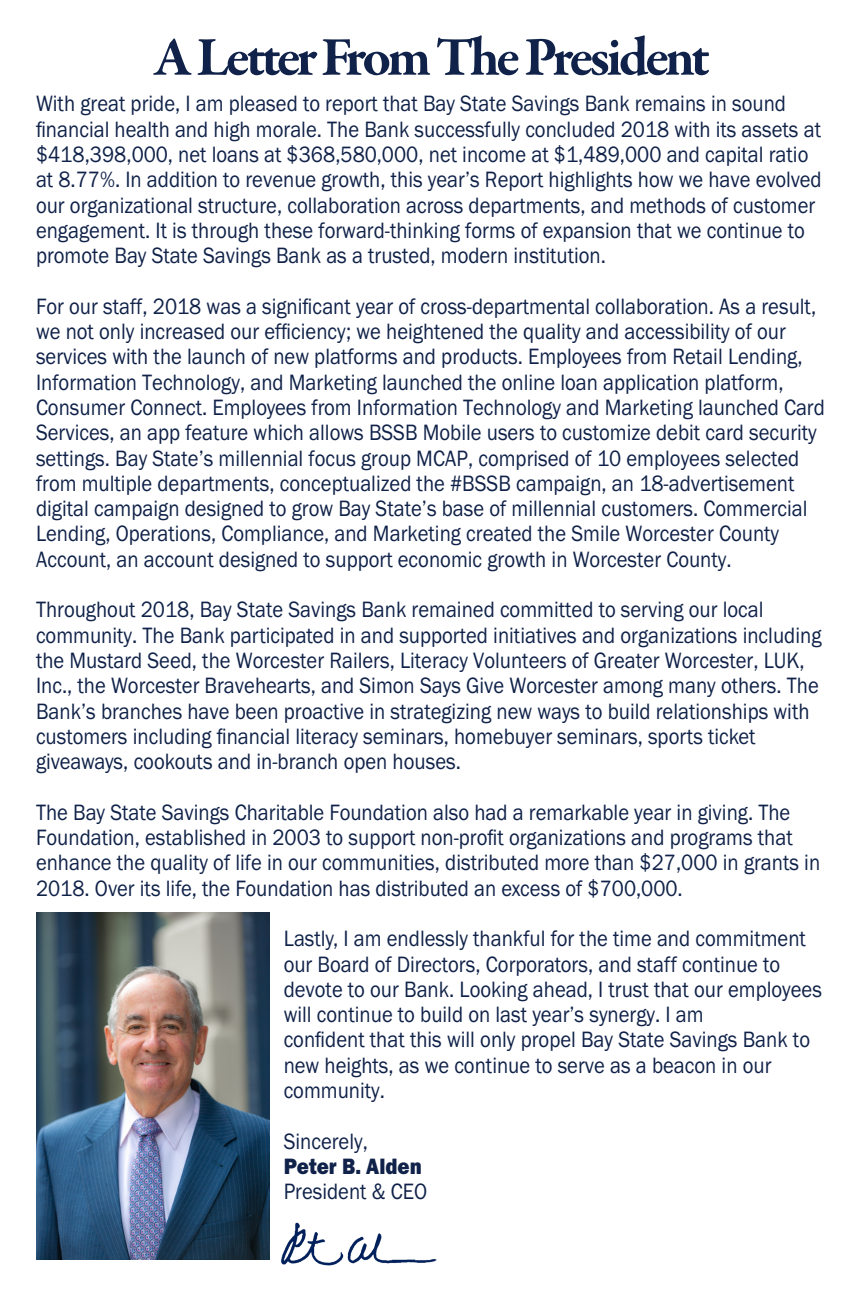
<style>
.page{position:relative;width:864px;height:1296px;background:#fff}
.page>*{position:absolute;margin:0;border:0;box-sizing:border-box;transform-origin:0 0}
.t1{font:700 56px "Garamond Premr Pro";letter-spacing:-.065em;color:#102249}
.t2{font:23px/25.2px "Franklin Gothic URW Boo";color:#102249;scale:.9 1}
.t3{font:23px "Franklin Gothic URW Hea";color:#102249;scale:.9 1}
</style>
<div class="page">
<img style="left:36px;top:912px;width:234px;height:348px">
<img style="left:281px;top:1222px;width:156px;height:44px">
<p class="t1" style="left:154px;top:23px;width:557px">A Letter From The President</p>
<p class="t2" style="left:36px;top:91px;width:875px">With great pride, I am pleased to report that Bay State Savings Bank remains in sound financial health and high morale. The Bank successfully concluded 2018 with its assets at $418,398,000, net loans at $368,580,000, net income at $1,489,000 and capital ratio at 8.77%. In addition to revenue growth, this year’s Report highlights how we have evolved our organizational structure, collaboration across departments, and methods of customer engagement. It is through these forward-thinking forms of expansion that we continue to promote Bay State Savings Bank as a trusted, modern institution.</p>
<p class="t2" style="left:36px;top:293px;width:878px">For our staff, 2018 was a significant year of cross-departmental collaboration. As a result, we not only increased our efficiency; we heightened the quality and accessibility of our services with the launch of new platforms and products. Employees from Retail Lending, Information Technology, and Marketing launched the online loan application platform, Consumer Connect. Employees from Information Technology and Marketing launched Card Services, an app feature which allows BSSB Mobile users to customize debit card security settings. Bay State’s millennial focus group MCAP, comprised of 10 employees selected from multiple departments, conceptualized the #BSSB campaign, an 18-advertisement digital campaign designed to grow Bay State’s base of millennial customers. Commercial Lending, Operations, Compliance, and Marketing created the Smile Worcester County Account, an account designed to support economic growth in Worcester County.</p>
<p class="t2" style="left:36px;top:597px;width:874px">Throughout 2018, Bay State Savings Bank remained committed to serving our local community. The Bank participated in and supported initiatives and organizations including the Mustard Seed, the Worcester Railers, Literacy Volunteers of Greater Worcester, LUK, Inc., the Worcester Bravehearts, and Simon Says Give Worcester among many others. The Bank’s branches have been proactive in strategizing new ways to build relationships with customers including financial literacy seminars, homebuyer seminars, sports ticket giveaways, cookouts and in-branch open houses.</p>
<p class="t2" style="left:36px;top:799px;width:873px">The Bay State Savings Charitable Foundation also had a remarkable year in giving. The Foundation, established in 2003 to support non-profit organizations and programs that enhance the quality of life in our communities, distributed more than $27,000 in grants in 2018. Over its life, the Foundation has distributed an excess of $700,000.</p>
<p class="t2" style="left:284px;top:926px;width:600px">Lastly, I am endlessly thankful for the time and commitment our Board of Directors, Corporators, and staff continue to devote to our Bank. Looking ahead, I trust that our employees will continue to build on last year’s synergy. I am</p>
<p class="t2" style="left:284px;top:1027px;width:586px">confident that this will only propel Bay State Savings Bank to new heights, as we continue to serve as a beacon in our community.</p>
<p class="t2" style="left:284px;top:1128px;width:95px">Sincerely,</p>
<p class="t3" style="left:284px;top:1151px;width:155px">Peter B. Alden</p>
<p class="t2" style="left:284px;top:1179px;width:161px">President &amp; CEO</p>
</div>
